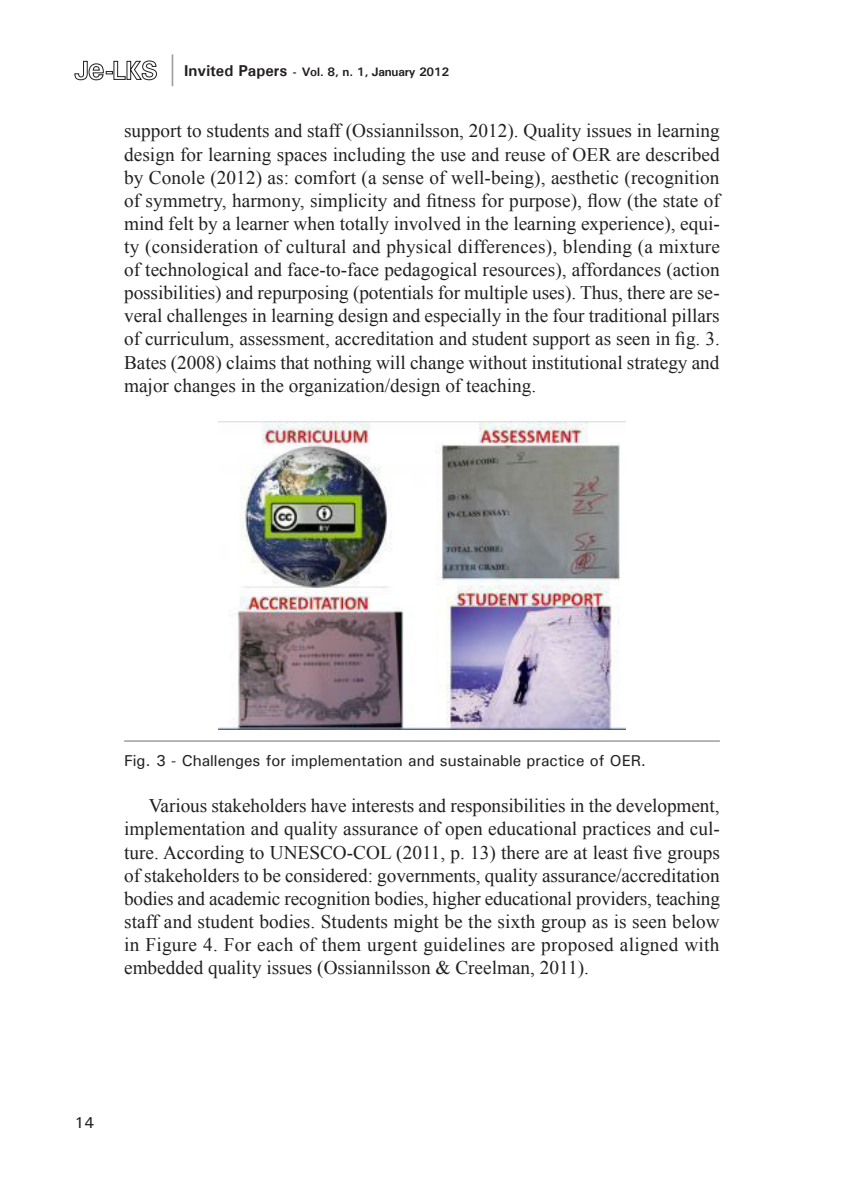
<style>
.page{position:relative;width:844px;height:1191px;background:#fff}
.page>*{position:absolute;margin:0;border:0;box-sizing:border-box;transform-origin:0 0}
.t1{font:35px "Times New Roman";color:#939598}
.NOTA_articolo{font:19.25px/23.1px "Times New Roman";color:#231f20;text-align:justify}
.TESTO{font:19.25px/23.1px "Times New Roman";color:#231f20;text-align:justify}
.Fig{font:500 15.75px "Univers";color:#231f20}
.t2{font:700 12.25px "Univers";letter-spacing:-.02em;color:#231f20}
.s1{font-size:15.75px}
</style>
<div class="page">
<svg style="left:74px;top:61px;width:83px;height:19px"></svg>
<hr style="left:124px;top:740px;width:595px;height:1px;background:#6c6d70">
<img style="left:218px;top:422px;width:407px;height:307px">
<h1 class="t1" style="left:169px;top:43px;width:8px">|</h1>
<p class="t2" style="left:184px;top:64px;width:266px"><span class="s1">Invited Papers</span> - Vol. 8, n. 1, January 2012</p>
<p class="NOTA_articolo" style="left:124px;top:119px;width:597px">support to students and staff (Ossiannilsson, 2012). Quality issues in learning design for learning spaces including the use and reuse of OER are described by Conole (2012) as: comfort (a sense of well-being), aesthetic (recognition of symmetry, harmony, simplicity and fitness for purpose), flow (the state of mind felt by a learner when totally involved in the learning experience), equi&shy;ty (consideration of cultural and physical differences), blending (a mixture of technological and face-to-face pedagogical resources), affordances (action possibilities) and repurposing (potentials for multiple uses). Thus, there are se&shy;veral challenges in learning design and especially in the four traditional pillars of curriculum, assessment, accreditation and student support as seen in fig. 3.<br>Bates (2008) claims that nothing will change without institutional strategy and major changes in the organization/design of teaching.</p>
<p class="Fig" style="left:124px;top:750px;width:523px">Fig. 3 - Challenges for implementation and sustainable practice of OER.</p>
<p class="TESTO" style="left:124px;top:794px;width:597px;text-indent:25px">Various stakeholders have interests and responsibilities in the development, implementation and quality assurance of open educational practices and cul&shy;ture. According to UNESCO-COL (2011, p. 13) there are at least five groups of stakeholders to be considered: governments, quality assurance/accreditation bodies and academic recognition bodies, higher educational providers, teaching staff and student bodies. Students might be the sixth group as is seen below in Figure 4. For each of them urgent guidelines are proposed aligned with embedded quality issues (Ossiannilsson &amp; Creelman, 2011).</p>
<p class="Fig" style="left:74px;top:1112px;width:21px">14</p>
</div>
